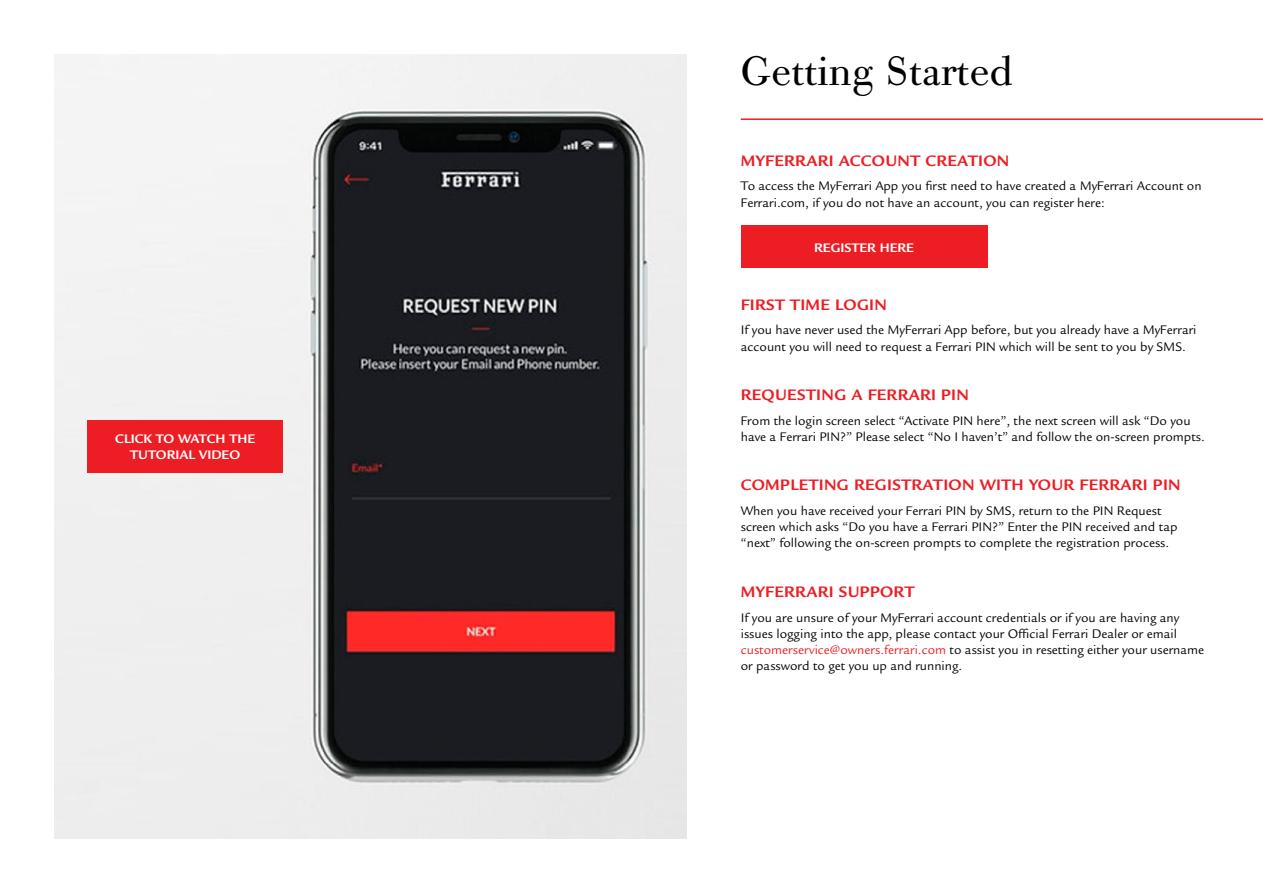
<style>
.page{position:relative;width:1263px;height:893px;background:#fff}
.page>*{position:absolute;margin:0;border:0;box-sizing:border-box;transform-origin:0 0}
.t1{font:40.5px "Bodoni Old Face BE";letter-spacing:.01em;color:#000}
.t2{font:700 16.5px "Legacy Sans";letter-spacing:.02em;color:#ed1d24}
.t3{font:13.5px/16.2px "Legacy Sans";color:#000}
.t4{font:700 13.5px/16px "Legacy Sans";color:#fff;text-align:center}
.s1{color:#ed1d24}
</style>
<div class="page">
<img style="left:54px;top:54px;width:633px;height:785px">
<div style="left:741px;top:225px;width:246px;height:43px;background:#ed1d24"></div>
<div style="left:87px;top:420px;width:196px;height:53px;background:#ed1d24"></div>
<hr style="left:741px;top:118px;width:522px;height:2px;background:#ed1d24">
<p class="t4" style="left:115px;top:431px;width:141px">CLICK TO WATCH THE<br>TUTORIAL VIDEO</p>
<h1 class="t1" style="left:741px;top:45px;width:274px">Getting Started</h1>
<p class="t2" style="left:741px;top:151px;width:270px">MYFERRARI ACCOUNT CREATION</p>
<p class="t3" style="left:741px;top:178px;width:462px">To access the MyFerrari App you first need to have created a MyFerrari Account on<br>Ferrari.com, if you do not have an account, you can register here:</p>
<p class="t4" style="left:814px;top:239px;width:101px">REGISTER HERE</p>
<p class="t2" style="left:741px;top:295px;width:148px">FIRST TIME LOGIN</p>
<p class="t3" style="left:741px;top:322px;width:457px">If you have never used the MyFerrari App before, but you already have a MyFerrari account you will need to request a Ferrari PIN which will be sent to you by SMS.</p>
<p class="t2" style="left:741px;top:385px;width:230px">REQUESTING A FERRARI PIN</p>
<p class="t3" style="left:741px;top:412px;width:465px">From the login screen select “Activate PIN here”, the next screen will ask “Do you have a Ferrari PIN?” Please select “No I haven’t” and follow the on-screen prompts.</p>
<p class="t2" style="left:741px;top:476px;width:441px">COMPLETING REGISTRATION WITH YOUR FERRARI PIN</p>
<p class="t3" style="left:741px;top:503px;width:438px">When you have received your Ferrari PIN by SMS, return to the PIN Request screen which asks “Do you have a Ferrari PIN?” Enter the PIN received and tap “next” following the on-screen prompts to complete the registration process.</p>
<p class="t2" style="left:741px;top:582px;width:175px">MYFERRARI SUPPORT</p>
<p class="t3" style="left:741px;top:609px;width:465px">If you are unsure of your MyFerrari account credentials or if you are having any issues logging into the app, please contact your Official Ferrari Dealer or email <span class="s1">customerservice@owners.ferrari.com</span> to assist you in resetting either your username or password to get you up and running.</p>
</div>
